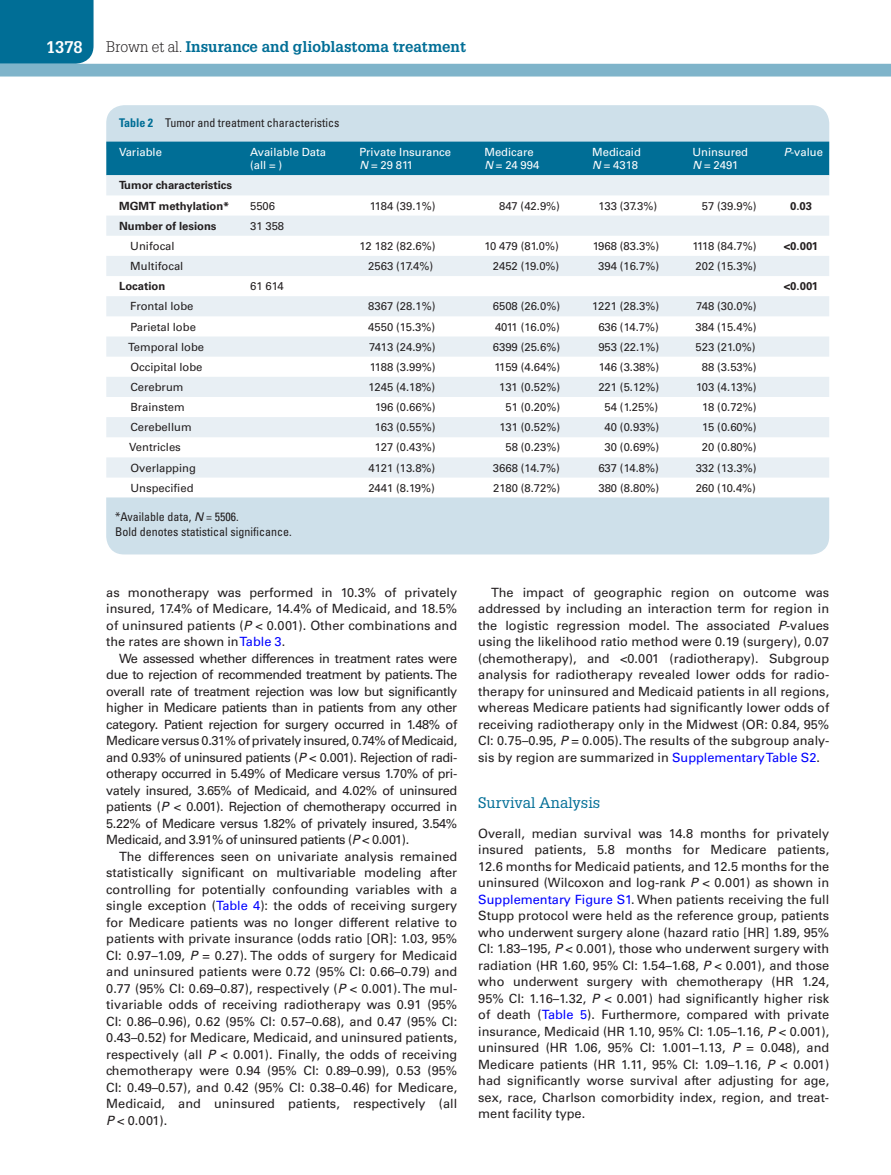
<style>
.page{position:relative;width:891px;height:1175px;background:#fff}
.page>*{position:absolute;margin:0;border:0;box-sizing:border-box;transform-origin:0 0}
.t1{font:700 16.5px "Glypha LT Std";color:#fff}
.t2{font:700 15px "Glypha LT Std";color:#006e96}
.t3{font:15px "Glypha LT Std";color:#006e96}
.t4{font:12.75px/16.5px "Univers LT Std";color:#231f20;text-align:justify}
.t5{font:condensed 12px/15px "Univers LT Std";color:#231f20}
.t6{font:11.25px "Univers LT Std";color:#231f20}
.t7{font:11.25px/13.5px "Univers LT Std";color:#fff}
.t8{font:700 11.25px/20.1px "Univers LT Std";color:#231f20}
.s1{font-weight:300;color:#231f20}
.s2{font-weight:700;color:#006e96}
.s3{font-style:italic}
.s4{font-style:italic;font-stretch:normal}
.s5{color:#00f}
</style>
<div class="page">
<div style="left:0;top:0;width:94px;height:64px;background:#006e96"></div>
<div style="left:0;top:64px;width:891px;height:12px;background:#7fb4ca"></div>
<div style="left:106px;top:497px;width:723px;height:57px;background:#cee0ea"></div>
<svg style="left:106px;top:105px;width:723px;height:70px;background:#6ca9c2"></svg>
<svg style="left:106px;top:175px;width:723px;height:302px;fill:#e8eff4"></svg>
<p class="t1" style="left:46px;top:37px;width:38px">1378</p>
<p class="t2" style="left:106px;top:37px;width:361px"><span class="s1">Brown et al.</span> Insurance and glioblastoma treatment</p>
<p class="t5" style="left:119px;top:115px;width:222px"><span class="s2">Table 2</span> Tumor and treatment characteristics</p>
<p class="t7" style="left:119px;top:145px;width:44px">Variable</p>
<p class="t7" style="left:250px;top:145px;width:78px">Available Data (all = )</p>
<p class="t7" style="left:360px;top:145px;width:93px">Private Insurance<br><span class="s3">N</span> = 29 811</p>
<p class="t7" style="left:484px;top:145px;width:57px">Medicare<br><span class="s3">N</span> = 24 994</p>
<p class="t7" style="left:592px;top:145px;width:50px">Medicaid<br><span class="s3">N</span> = 4318</p>
<p class="t7" style="left:693px;top:145px;width:57px">Uninsured<br><span class="s3">N</span> = 2491</p>
<p class="t7" style="left:784px;top:145px;width:41px"><span class="s3">P</span>-value</p>
<p class="t8" style="left:119px;top:175px;width:115px">Tumor characteristics<br>MGMT methylation*</p>
<p class="t6" style="left:250px;top:199px;width:27px">5506</p>
<p class="t6" style="left:370px;top:199px;width:67px">1184 (39.1%)</p>
<p class="t6" style="left:499px;top:199px;width:62px">847 (42.9%)</p>
<p class="t6" style="left:598px;top:199px;width:60px">133 (37.3%)</p>
<p class="t6" style="left:702px;top:199px;width:56px">57 (39.9%)</p>
<p class="t8" style="left:790px;top:196px;width:23px">0.03</p>
<p class="t8" style="left:119px;top:216px;width:99px">Number of lesions</p>
<p class="t6" style="left:250px;top:219px;width:36px">31 358</p>
<p class="t6" style="left:130px;top:239px;width:46px">Unifocal</p>
<p class="t6" style="left:360px;top:239px;width:77px">12 182 (82.6%)</p>
<p class="t6" style="left:484px;top:239px;width:76px">10 479 (81.0%)</p>
<p class="t6" style="left:593px;top:239px;width:68px">1968 (83.3%)</p>
<p class="t6" style="left:693px;top:239px;width:66px">1118 (84.7%)</p>
<p class="t8" style="left:784px;top:236px;width:36px">&lt;0.001</p>
<p class="t6" style="left:130px;top:259px;width:55px">Multifocal</p>
<p class="t6" style="left:368px;top:259px;width:66px">2563 (17.4%)</p>
<p class="t6" style="left:493px;top:259px;width:68px">2452 (19.0%)</p>
<p class="t6" style="left:598px;top:259px;width:62px">394 (16.7%)</p>
<p class="t6" style="left:696px;top:259px;width:62px">202 (15.3%)</p>
<p class="t8" style="left:119px;top:276px;width:48px">Location</p>
<p class="t6" style="left:250px;top:279px;width:35px">61 614</p>
<p class="t8" style="left:784px;top:276px;width:36px">&lt;0.001</p>
<p class="t6" style="left:130px;top:300px;width:65px">Frontal lobe</p>
<p class="t6" style="left:368px;top:300px;width:69px">8367 (28.1%)</p>
<p class="t6" style="left:493px;top:300px;width:69px">6508 (26.0%)</p>
<p class="t6" style="left:592px;top:300px;width:69px">1221 (28.3%)</p>
<p class="t6" style="left:696px;top:300px;width:62px">748 (30.0%)</p>
<p class="t6" style="left:130px;top:320px;width:67px">Parietal lobe</p>
<p class="t6" style="left:368px;top:320px;width:69px">4550 (15.3%)</p>
<p class="t6" style="left:495px;top:320px;width:66px">4011 (16.0%)</p>
<p class="t6" style="left:598px;top:320px;width:62px">636 (14.7%)</p>
<p class="t6" style="left:696px;top:320px;width:62px">384 (15.4%)</p>
<p class="t6" style="left:128px;top:340px;width:77px">Temporal lobe</p>
<p class="t6" style="left:369px;top:340px;width:68px">7413 (24.9%)</p>
<p class="t6" style="left:493px;top:340px;width:69px">6399 (25.6%)</p>
<p class="t6" style="left:598px;top:340px;width:62px">953 (22.1%)</p>
<p class="t6" style="left:696px;top:340px;width:61px">523 (21.0%)</p>
<p class="t6" style="left:130px;top:360px;width:74px">Occipital lobe</p>
<p class="t6" style="left:370px;top:360px;width:67px">1188 (3.99%)</p>
<p class="t6" style="left:495px;top:360px;width:67px">1159 (4.64%)</p>
<p class="t6" style="left:599px;top:360px;width:62px">146 (3.38%)</p>
<p class="t6" style="left:702px;top:360px;width:56px">88 (3.53%)</p>
<p class="t6" style="left:130px;top:380px;width:55px">Cerebrum</p>
<p class="t6" style="left:368px;top:380px;width:68px">1245 (4.18%)</p>
<p class="t6" style="left:499px;top:380px;width:62px">131 (0.52%)</p>
<p class="t6" style="left:598px;top:380px;width:62px">221 (5.12%)</p>
<p class="t6" style="left:696px;top:380px;width:62px">103 (4.13%)</p>
<p class="t6" style="left:130px;top:400px;width:56px">Brainstem</p>
<p class="t6" style="left:375px;top:400px;width:62px">196 (0.66%)</p>
<p class="t6" style="left:505px;top:400px;width:56px">51 (0.20%)</p>
<p class="t6" style="left:605px;top:400px;width:55px">54 (1.25%)</p>
<p class="t6" style="left:702px;top:400px;width:56px">18 (0.72%)</p>
<p class="t6" style="left:130px;top:420px;width:63px">Cerebellum</p>
<p class="t6" style="left:375px;top:420px;width:62px">163 (0.55%)</p>
<p class="t6" style="left:499px;top:420px;width:62px">131 (0.52%)</p>
<p class="t6" style="left:605px;top:420px;width:56px">40 (0.93%)</p>
<p class="t6" style="left:702px;top:420px;width:56px">15 (0.60%)</p>
<p class="t6" style="left:129px;top:441px;width:53px">Ventricles</p>
<p class="t6" style="left:375px;top:441px;width:62px">127 (0.43%)</p>
<p class="t6" style="left:505px;top:441px;width:56px">58 (0.23%)</p>
<p class="t6" style="left:605px;top:441px;width:56px">30 (0.69%)</p>
<p class="t6" style="left:702px;top:441px;width:56px">20 (0.80%)</p>
<p class="t6" style="left:130px;top:461px;width:67px">Overlapping</p>
<p class="t6" style="left:369px;top:461px;width:68px">4121 (13.8%)</p>
<p class="t6" style="left:493px;top:461px;width:68px">3668 (14.7%)</p>
<p class="t6" style="left:598px;top:461px;width:62px">637 (14.8%)</p>
<p class="t6" style="left:696px;top:461px;width:62px">332 (13.3%)</p>
<p class="t6" style="left:130px;top:481px;width:65px">Unspecified</p>
<p class="t6" style="left:368px;top:481px;width:68px">2441 (8.19%)</p>
<p class="t6" style="left:493px;top:481px;width:69px">2180 (8.72%)</p>
<p class="t6" style="left:598px;top:481px;width:62px">380 (8.80%)</p>
<p class="t6" style="left:696px;top:481px;width:62px">260 (10.4%)</p>
<p class="t5" style="left:115px;top:509px;width:178px">*Available data, <span class="s4">N</span> = 5506.<br>Bold denotes statistical significance.</p>
<p class="t4" style="left:106px;top:584px;width:353px">as monotherapy was performed in 10.3% of privately insured, 17.4% of Medicare, 14.4% of Medicaid, and 18.5% of uninsured patients (<span class="s3">P</span> &lt; 0.001). Other combinations and the rates are shown in <span class="s5">Table 3</span>.</p>
<p class="t4" style="left:106px;top:650px;width:353px;text-indent:13px">We assessed whether differences in treatment rates were due to rejection of recommended treatment by patients. The overall rate of treatment rejection was low but significantly higher in Medicare patients than in patients from any other category. Patient rejection for surgery occurred in 1.48% of Medicare versus 0.31% of privately insured, 0.74% of Medicaid, and 0.93% of uninsured patients (<span class="s3">P</span> &lt; 0.001). Rejection of radi&shy;otherapy occurred in 5.49% of Medicare versus 1.70% of pri&shy;vately insured, 3.65% of Medicaid, and 4.02% of uninsured patients (<span class="s3">P</span> &lt; 0.001). Rejection of chemotherapy occurred in 5.22% of Medicare versus 1.82% of privately insured, 3.54% Medicaid, and 3.91% of uninsured patients (<span class="s3">P</span> &lt; 0.001).</p>
<p class="t4" style="left:106px;top:848px;width:353px;text-indent:13px">The differences seen on univariate analysis remained statistically significant on multivariable modeling after controlling for potentially confounding variables with a single exception (<span class="s5">Table 4</span>): the odds of receiving surgery for Medicare patients was no longer different relative to patients with private insurance (odds ratio [OR]: 1.03, 95% CI: 0.97–1.09, <span class="s3">P</span> = 0.27). The odds of surgery for Medicaid and uninsured patients were 0.72 (95% CI: 0.66–0.79) and 0.77 (95% CI: 0.69–0.87), respectively (<span class="s3">P</span> &lt; 0.001). The mul&shy;tivariable odds of receiving radiotherapy was 0.91 (95% CI: 0.86–0.96), 0.62 (95% CI: 0.57–0.68), and 0.47 (95% CI:<br>0.43–0.52) for Medicare, Medicaid, and uninsured patients, respectively (all <span class="s3">P</span> &lt; 0.001). Finally, the odds of receiving chemotherapy were 0.94 (95% CI: 0.89–0.99), 0.53 (95% CI: 0.49–0.57), and 0.42 (95% CI: 0.38–0.46) for Medicare, Medicaid, and uninsured patients, respectively (all <span class="s3">P</span> &lt; 0.001).</p>
<p class="t4" style="left:478px;top:584px;width:353px;text-indent:13px">The impact of geographic region on outcome was addressed by including an interaction term for region in the logistic regression model. The associated <span class="s3">P</span>-values using the likelihood ratio method were 0.19 (surgery), 0.07 (chemotherapy), and &lt;0.001 (radiotherapy). Subgroup analysis for radiotherapy revealed lower odds for radio&shy;therapy for uninsured and Medicaid patients in all regions, whereas Medicare patients had significantly lower odds of receiving radiotherapy only in the Midwest (OR: 0.84, 95% CI: 0.75–0.95, <span class="s3">P</span> = 0.005). The results of the subgroup analy&shy;sis by region are summarized in <span class="s5">Supplementary Table S2</span>.</p>
<p class="t3" style="left:478px;top:794px;width:124px">Survival Analysis</p>
<p class="t4" style="left:478px;top:825px;width:353px">Overall, median survival was 14.8 months for privately insured patients, 5.8 months for Medicare patients, 12.6 months for Medicaid patients, and 12.5 months for the uninsured (Wilcoxon and log-rank <span class="s3">P</span> &lt; 0.001) as shown in <span class="s5">Supplementary Figure S1</span>. When patients receiving the full Stupp protocol were held as the reference group, patients who underwent surgery alone (hazard ratio [HR] 1.89, 95% CI: 1.83–195, <span class="s3">P</span> &lt; 0.001), those who underwent surgery with radiation (HR 1.60, 95% CI: 1.54–1.68, <span class="s3">P</span> &lt; 0.001), and those who underwent surgery with chemotherapy (HR 1.24, 95% CI: 1.16–1.32, <span class="s3">P</span> &lt; 0.001) had significantly higher risk of death (<span class="s5">Table 5</span>). Furthermore, compared with private insurance, Medicaid (HR 1.10, 95% CI: 1.05–1.16, <span class="s3">P</span> &lt; 0.001), uninsured (HR 1.06, 95% CI: 1.001–1.13, <span class="s3">P</span> = 0.048), and Medicare patients (HR 1.11, 95% CI: 1.09–1.16, <span class="s3">P</span> &lt; 0.001) had significantly worse survival after adjusting for age, sex, race, Charlson comorbidity index, region, and treat&shy;ment facility type.</p>
</div>
